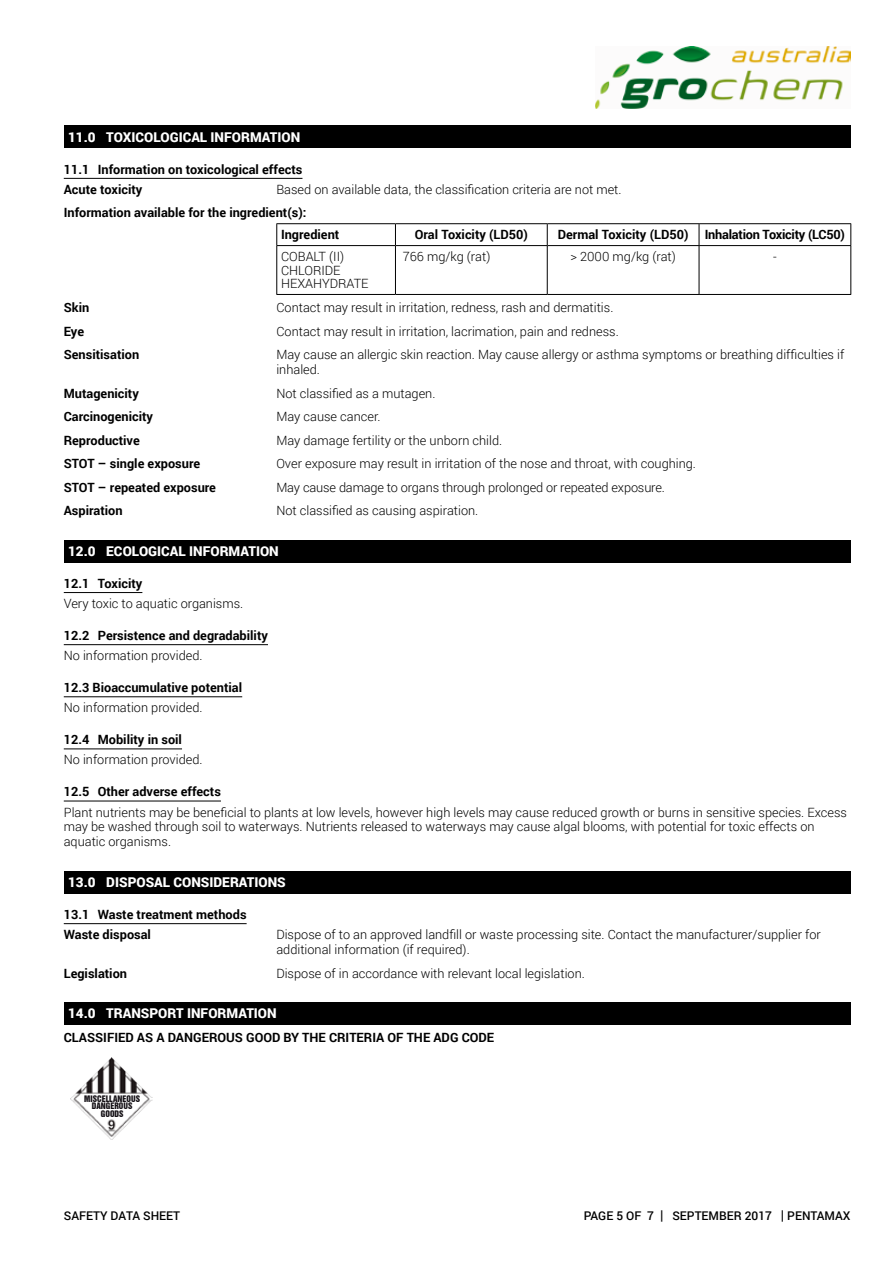
<style>
.page{position:relative;width:893px;height:1263px;background:#fff}
.page>*{position:absolute;margin:0;border:0;box-sizing:border-box;transform-origin:0 0}
.t1{font:900 13.5px "Roboto";color:#fff}
.t2{font:300 12.75px/15px "Roboto";color:#000}
.t3{font:700 12.75px/20.1px "Roboto";color:#000}
.t4{font:700 12.75px "Roboto";letter-spacing:-.02em;color:#000}
.t5{font:500 12px "Roboto";color:#000}
.t6{font:8.25px/7.8px "Swiss 921 BT Regular A";color:#141015;text-align:center}
.s1{font-size:13.5px}
</style>
<div class="page">
<img style="left:595px;top:46px;width:255px;height:62px">
<div style="left:64px;top:125px;width:786px;height:23px;background:#000"></div>
<hr style="left:64px;top:178px;width:238px;height:1px;background:#000">
<div style="left:64px;top:540px;width:786px;height:22px;background:#000"></div>
<hr style="left:64px;top:592px;width:78px;height:1px;background:#000">
<hr style="left:64px;top:644px;width:204px;height:1px;background:#000">
<hr style="left:64px;top:696px;width:178px;height:1px;background:#000">
<hr style="left:64px;top:748px;width:118px;height:1px;background:#000">
<hr style="left:64px;top:801px;width:157px;height:1px;background:#000">
<div style="left:64px;top:871px;width:786px;height:23px;background:#000"></div>
<hr style="left:64px;top:923px;width:183px;height:1px;background:#000">
<div style="left:64px;top:1002px;width:786px;height:23px;background:#000"></div>
<hr style="left:276px;top:223px;width:119px;height:1px;background:#000">
<svg style="left:276px;top:224px;width:1px;height:21px"></svg>
<hr style="left:395px;top:223px;width:152px;height:1px;background:#000">
<svg style="left:395px;top:224px;width:1px;height:21px"></svg>
<hr style="left:547px;top:223px;width:152px;height:1px;background:#000">
<svg style="left:547px;top:224px;width:1px;height:21px"></svg>
<hr style="left:699px;top:223px;width:152px;height:1px;background:#000">
<svg style="left:699px;top:224px;width:1px;height:21px"></svg>
<svg style="left:850px;top:224px;width:1px;height:21px"></svg>
<hr style="left:276px;top:245px;width:119px;height:1px;background:#000">
<hr style="left:276px;top:246px;width:1px;height:48px;background:#000">
<hr style="left:395px;top:245px;width:152px;height:1px;background:#000">
<hr style="left:395px;top:246px;width:1px;height:48px;background:#000">
<hr style="left:547px;top:245px;width:152px;height:1px;background:#000">
<hr style="left:547px;top:246px;width:1px;height:48px;background:#000">
<hr style="left:699px;top:245px;width:152px;height:1px;background:#000">
<hr style="left:699px;top:246px;width:1px;height:48px;background:#000">
<hr style="left:850px;top:246px;width:1px;height:48px;background:#000">
<hr style="left:276px;top:294px;width:119px;height:1px;background:#000">
<hr style="left:395px;top:294px;width:152px;height:1px;background:#000">
<hr style="left:547px;top:294px;width:152px;height:1px;background:#000">
<hr style="left:699px;top:294px;width:152px;height:1px;background:#000">
<img style="left:70px;top:1057px;width:83px;height:82px">
<p class="t1" style="left:68px;top:127px;width:234px">11.0 TOXICOLOGICAL INFORMATION</p>
<p class="t3" style="left:64px;top:159px;width:240px">11.1 Information on toxicological effects<br>Acute toxicity</p>
<p class="t2" style="left:276px;top:181px;width:347px">Based on available data, the classification criteria are not met.</p>
<p class="t3" style="left:281px;top:201px;width:60px;line-height:21.9px;text-indent:-217px">Information available for the ingredient(s):<br>Ingredient</p>
<p class="t3" style="left:415px;top:224px;width:115px">Oral Toxicity (LD50)</p>
<p class="t3" style="left:558px;top:224px;width:132px">Dermal Toxicity (LD50)</p>
<p class="t4" style="left:705px;top:226px;width:142px">Inhalation Toxicity (LC50)</p>
<p class="t2" style="left:281px;top:249px;width:89px;line-height:13.5px">COBALT (II)<br>CHLORIDE<br>HEXAHYDRATE</p>
<p class="t2" style="left:403px;top:249px;width:89px">766 mg/kg (rat)</p>
<p class="t2" style="left:570px;top:249px;width:107px">&gt; 2000 mg/kg (rat)</p>
<p class="t2" style="left:773px;top:249px;width:5px">-</p>
<p class="t3" style="left:64px;top:297px;width:27px">Skin</p>
<p class="t2" style="left:276px;top:300px;width:338px">Contact may result in irritation, redness, rash and dermatitis.</p>
<p class="t3" style="left:64px;top:321px;width:22px">Eye</p>
<p class="t2" style="left:276px;top:323px;width:344px">Contact may result in irritation, lacrimation, pain and redness.</p>
<p class="t3" style="left:64px;top:344px;width:77px">Sensitisation</p>
<p class="t2" style="left:276px;top:347px;width:569px">May cause an allergic skin reaction. May cause allergy or asthma symptoms or breathing difficulties if inhaled.</p>
<p class="t3" style="left:64px;top:383px;width:77px">Mutagenicity</p>
<p class="t2" style="left:276px;top:385px;width:161px">Not classified as a mutagen.</p>
<p class="t3" style="left:64px;top:406px;width:91px">Carcinogenicity</p>
<p class="t2" style="left:276px;top:409px;width:106px">May cause cancer.</p>
<p class="t3" style="left:64px;top:430px;width:78px">Reproductive</p>
<p class="t2" style="left:276px;top:432px;width:227px">May damage fertility or the unborn child.</p>
<p class="t3" style="left:64px;top:453px;width:138px">STOT – single exposure</p>
<p class="t2" style="left:276px;top:456px;width:421px">Over exposure may result in irritation of the nose and throat, with coughing.</p>
<p class="t3" style="left:64px;top:477px;width:154px">STOT – repeated exposure</p>
<p class="t2" style="left:276px;top:479px;width:390px">May cause damage to organs through prolonged or repeated exposure.</p>
<p class="t3" style="left:64px;top:500px;width:60px">Aspiration</p>
<p class="t2" style="left:276px;top:503px;width:203px">Not classified as causing aspiration.</p>
<p class="t1" style="left:68px;top:542px;width:212px">12.0 ECOLOGICAL INFORMATION</p>
<p class="t3" style="left:64px;top:573px;width:80px">12.1 Toxicity</p>
<p class="t2" style="left:64px;top:596px;width:181px">Very toxic to aquatic organisms.</p>
<p class="t3" style="left:64px;top:625px;width:206px">12.2 Persistence and degradability</p>
<p class="t2" style="left:64px;top:648px;width:140px">No information provided.</p>
<p class="t3" style="left:64px;top:677px;width:180px">12.3 Bioaccumulative potential</p>
<p class="t2" style="left:64px;top:700px;width:140px">No information provided.</p>
<p class="t3" style="left:64px;top:729px;width:120px">12.4 Mobility in soil</p>
<p class="t2" style="left:64px;top:752px;width:140px">No information provided.</p>
<p class="t3" style="left:64px;top:781px;width:159px">12.5 Other adverse effects</p>
<p class="t2" style="left:64px;top:804px;width:785px">Plant nutrients may be beneficial to plants at low levels, however high levels may cause reduced growth or burns in sensitive species. Excess may be washed through soil to waterways. Nutrients released to waterways may cause algal blooms, with potential for toxic effects on aquatic organisms.</p>
<p class="t1" style="left:68px;top:873px;width:219px">13.0 DISPOSAL CONSIDERATIONS</p>
<p class="t3" style="left:64px;top:904px;width:184px">13.1 Waste treatment methods<br>Waste disposal</p>
<p class="t2" style="left:276px;top:927px;width:546px">Dispose of to an approved landfill or waste processing site. Contact the manufacturer/supplier for additional information (if required).</p>
<p class="t3" style="left:64px;top:962px;width:65px">Legislation</p>
<p class="t2" style="left:276px;top:965px;width:310px">Dispose of in accordance with relevant local legislation.</p>
<p class="t1" style="left:68px;top:1004px;width:210px">14.0 TRANSPORT INFORMATION</p>
<p class="t3" style="left:64px;top:1026px;width:432px">CLASSIFIED AS A DANGEROUS GOOD BY THE CRITERIA OF THE ADG CODE</p>
<p class="t6" style="left:84px;top:1094px;width:57px">MISCELLANEOUS<br>DANGEROUS<br>GOODS</p>
<p class="t5" style="left:64px;top:1208px;width:118px">SAFETY DATA SHEET</p>
<p class="t5" style="left:584px;top:1208px;width:268px">PAGE 5 OF 7 <span class="s1">|</span> SEPTEMBER 2017 <span class="s1">|</span> PENTAMAX</p>
</div>
